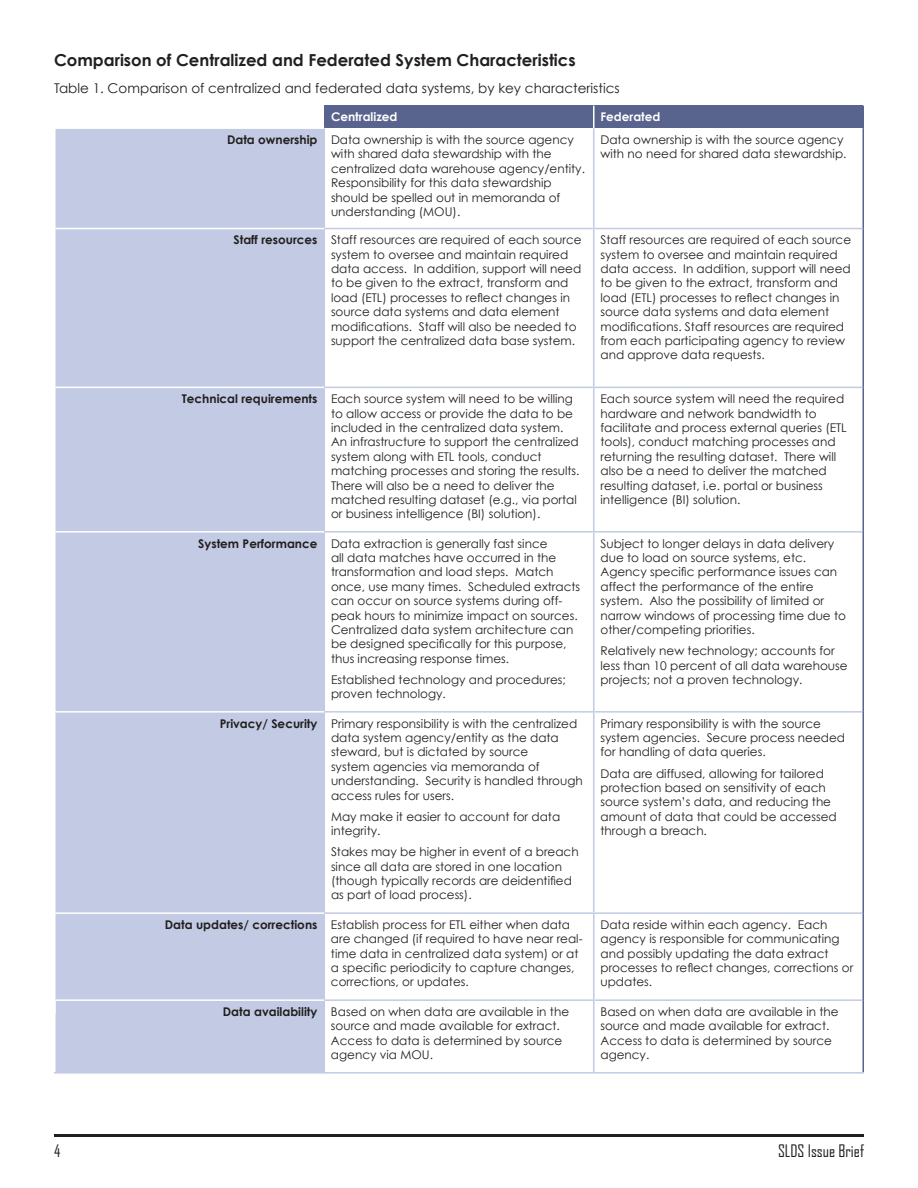
<style>
.page{position:relative;width:918px;height:1188px;background:#fff}
.page>*{position:absolute;margin:0;border:0;box-sizing:border-box;transform-origin:0 0}
.t1{font:700 16.5px "Century Gothic";color:#231f20}
.t2{font:16.5px "Agency FB";color:#231f20}
.t3{font:13.5px "Century Gothic";color:#231f20}
.t4{font:12px/14.4px "Century Gothic";color:#231f20}
.t5{font:700 12px "Century Gothic";color:#231f20}
.t6{font:700 12px "Century Gothic";color:#fff}
</style>
<div class="page">
<div style="left:324px;top:106px;width:270px;height:22px;background:#58648e"></div>
<div style="left:594px;top:106px;width:269px;height:22px;background:#58648e"></div>
<div style="left:55px;top:128px;width:269px;height:101px;background:#c2cbe3"></div>
<div style="left:55px;top:229px;width:269px;height:158px;background:#c2cbe3"></div>
<div style="left:55px;top:387px;width:269px;height:145px;background:#c2cbe3"></div>
<div style="left:55px;top:532px;width:269px;height:180px;background:#c2cbe3"></div>
<div style="left:55px;top:712px;width:269px;height:201px;background:#c2cbe3"></div>
<div style="left:55px;top:913px;width:269px;height:87px;background:#c2cbe3"></div>
<div style="left:55px;top:1000px;width:269px;height:73px;background:#c2cbe3"></div>
<hr style="left:324px;top:387px;width:270px;height:1px;background:#c2cbe3">
<hr style="left:324px;top:531px;width:270px;height:2px;background:#c2cbe3">
<hr style="left:324px;top:711px;width:270px;height:2px;background:#c2cbe3">
<hr style="left:324px;top:912px;width:270px;height:2px;background:#c2cbe3">
<hr style="left:324px;top:999px;width:270px;height:2px;background:#c2cbe3">
<hr style="left:324px;top:1072px;width:270px;height:2px;background:#c2cbe3">
<hr style="left:593px;top:229px;width:1px;height:158px;background:#c2cbe3">
<hr style="left:594px;top:387px;width:269px;height:1px;background:#c2cbe3">
<hr style="left:593px;top:388px;width:1px;height:143px;background:#c2cbe3">
<hr style="left:594px;top:531px;width:269px;height:2px;background:#c2cbe3">
<hr style="left:593px;top:533px;width:1px;height:178px;background:#c2cbe3">
<hr style="left:594px;top:711px;width:269px;height:2px;background:#c2cbe3">
<hr style="left:593px;top:713px;width:1px;height:199px;background:#c2cbe3">
<hr style="left:594px;top:912px;width:269px;height:2px;background:#c2cbe3">
<hr style="left:593px;top:914px;width:1px;height:85px;background:#c2cbe3">
<hr style="left:594px;top:999px;width:269px;height:2px;background:#c2cbe3">
<hr style="left:593px;top:1001px;width:1px;height:71px;background:#c2cbe3">
<hr style="left:594px;top:1072px;width:270px;height:2px;background:#c2cbe3">
<hr style="left:862px;top:229px;width:2px;height:158px;background:#58648e">
<hr style="left:862px;top:387px;width:2px;height:145px;background:#58648e">
<hr style="left:862px;top:532px;width:2px;height:180px;background:#58648e">
<hr style="left:862px;top:712px;width:2px;height:201px;background:#58648e">
<hr style="left:862px;top:913px;width:2px;height:87px;background:#58648e">
<hr style="left:862px;top:1000px;width:2px;height:72px;background:#58648e">
<hr style="left:54px;top:229px;width:2px;height:158px;background:#fff">
<hr style="left:54px;top:387px;width:270px;height:1px;background:#fff">
<hr style="left:54px;top:388px;width:2px;height:143px;background:#fff">
<hr style="left:54px;top:531px;width:270px;height:2px;background:#fff">
<hr style="left:54px;top:533px;width:2px;height:178px;background:#fff">
<hr style="left:54px;top:711px;width:270px;height:2px;background:#fff">
<hr style="left:54px;top:713px;width:2px;height:199px;background:#fff">
<hr style="left:54px;top:912px;width:270px;height:2px;background:#fff">
<hr style="left:54px;top:914px;width:2px;height:85px;background:#fff">
<hr style="left:593px;top:128px;width:1px;height:100px;background:#c2cbe3">
<hr style="left:324px;top:228px;width:270px;height:1px;background:#c2cbe3">
<hr style="left:594px;top:228px;width:269px;height:1px;background:#c2cbe3">
<hr style="left:862px;top:128px;width:2px;height:101px;background:#58648e">
<svg style="left:593px;top:106px;width:1px;height:22px"></svg>
<hr style="left:862px;top:106px;width:2px;height:22px;background:#58648e">
<hr style="left:54px;top:129px;width:2px;height:99px;background:#fff">
<hr style="left:54px;top:228px;width:270px;height:1px;background:#fff">
<hr style="left:54px;top:999px;width:270px;height:2px;background:#fff">
<hr style="left:54px;top:1001px;width:2px;height:71px;background:#fff">
<hr style="left:54px;top:1072px;width:270px;height:2px;background:#c2cbe3">
<hr style="left:54px;top:127px;width:270px;height:2px;background:#fff">
<hr style="left:54px;top:1134px;width:810px;height:3px;background:#231f20">
<h2 class="t1" style="left:54px;top:50px;width:523px">Comparison of Centralized and Federated System Characteristics</h2>
<p class="t3" style="left:54px;top:80px;width:567px">Table 1. Comparison of centralized and federated data systems, by key characteristics</p>
<p class="t5" style="left:227px;top:132px;width:92px">Data ownership</p>
<p class="t6" style="left:331px;top:110px;width:68px">Centralized</p>
<p class="t6" style="left:600px;top:110px;width:61px">Federated</p>
<p class="t4" style="left:331px;top:132px;width:256px">Data ownership is with the source agency with shared data stewardship with the centralized data warehouse agency/entity.<br>Responsibility for this data stewardship should be spelled out in memoranda of understanding (MOU).</p>
<p class="t4" style="left:600px;top:132px;width:248px">Data ownership is with the source agency with no need for shared data stewardship.</p>
<p class="t5" style="left:234px;top:232px;width:85px">Staff resources</p>
<p class="t4" style="left:331px;top:233px;width:252px">Staff resources are required of each source</p>
<p class="t4" style="left:600px;top:233px;width:252px">Staff resources are required of each source</p>
<p class="t4" style="left:331px;top:247px;width:239px">system to oversee and maintain required</p>
<p class="t4" style="left:600px;top:247px;width:239px">system to oversee and maintain required</p>
<p class="t4" style="left:331px;top:261px;width:252px">data access. In addition, support will need</p>
<p class="t4" style="left:600px;top:261px;width:252px">data access. In addition, support will need</p>
<p class="t4" style="left:331px;top:276px;width:239px">to be given to the extract, transform and</p>
<p class="t4" style="left:600px;top:276px;width:239px">to be given to the extract, transform and</p>
<p class="t4" style="left:331px;top:290px;width:241px">load (ETL) processes to reflect changes in</p>
<p class="t4" style="left:600px;top:290px;width:241px">load (ETL) processes to reflect changes in</p>
<p class="t4" style="left:331px;top:305px;width:230px">source data systems and data element</p>
<p class="t4" style="left:600px;top:305px;width:230px">source data systems and data element</p>
<p class="t4" style="left:331px;top:319px;width:247px">modifications. Staff will also be needed to</p>
<p class="t4" style="left:600px;top:319px;width:245px">modifications. Staff resources are required</p>
<p class="t4" style="left:331px;top:333px;width:246px">support the centralized data base system.</p>
<p class="t4" style="left:600px;top:333px;width:246px">from each participating agency to review and approve data requests.</p>
<p class="t5" style="left:182px;top:391px;width:137px">Technical requirements</p>
<p class="t4" style="left:331px;top:391px;width:250px">Each source system will need to be willing to allow access or provide the data to be included in the centralized data system.<br>An infrastructure to support the centralized system along with ETL tools, conduct matching processes and storing the results.<br>There will also be a need to deliver the matched resulting dataset (e.g., via portal or business intelligence (BI) solution).</p>
<p class="t4" style="left:600px;top:391px;width:248px">Each source system will need the required hardware and network bandwidth to facilitate and process external queries (ETL tools), conduct matching processes and returning the resulting dataset. There will also be a need to deliver the matched resulting dataset, i.e. portal or business intelligence (BI) solution.</p>
<p class="t4" style="left:331px;top:536px;width:251px">Data extraction is generally fast since<br>all data matches have occurred in the transformation and load steps. Match once, use many times. Scheduled extracts can occur on source systems during off&shy;peak hours to minimize impact on sources.<br>Centralized data system architecture can be designed specifically for this purpose, thus increasing response times.</p>
<p class="t4" style="left:600px;top:536px;width:247px">Subject to longer delays in data delivery due to load on source systems, etc.<br>Agency specific performance issues can affect the performance of the entire system. Also the possibility of limited or narrow windows of processing time due to other/competing priorities.</p>
<p class="t5" style="left:198px;top:536px;width:121px">System Performance</p>
<p class="t4" style="left:600px;top:643px;width:249px">Relatively new technology; accounts for less than 10 percent of all data warehouse</p>
<p class="t5" style="left:220px;top:716px;width:99px">Privacy/ Security</p>
<p class="t4" style="left:331px;top:672px;width:236px">Established technology and procedures; proven technology.</p>
<p class="t4" style="left:600px;top:672px;width:203px">projects; not a proven technology.</p>
<p class="t4" style="left:331px;top:716px;width:253px">Primary responsibility is with the centralized data system agency/entity as the data steward, but is dictated by source<br>system agencies via memoranda of understanding. Security is handled through access rules for users.</p>
<p class="t4" style="left:600px;top:716px;width:246px">Primary responsibility is with the source system agencies. Secure process needed for handling of data queries.</p>
<p class="t4" style="left:600px;top:766px;width:232px">Data are diffused, allowing for tailored protection based on sensitivity of each source system’s data, and reducing the</p>
<p class="t4" style="left:331px;top:809px;width:231px">May make it easier to account for data integrity.</p>
<p class="t4" style="left:331px;top:845px;width:249px">Stakes may be higher in event of a breach since all data are stored in one location (though typically records are deidentified as part of load process).</p>
<p class="t4" style="left:600px;top:809px;width:238px">amount of data that could be accessed through a breach.</p>
<p class="t5" style="left:165px;top:917px;width:154px">Data updates/ corrections</p>
<p class="t4" style="left:331px;top:917px;width:253px">Establish process for ETL either when data are changed (if required to have near real&shy;time data in centralized data system) or at a specific periodicity to capture changes, corrections, or updates.</p>
<p class="t4" style="left:600px;top:917px;width:254px">Data reside within each agency. Each agency is responsible for communicating and possibly updating the data extract processes to reflect changes, corrections or updates.</p>
<p class="t5" style="left:223px;top:1004px;width:96px">Data availability</p>
<p class="t4" style="left:331px;top:1004px;width:240px">Based on when data are available in the source and made available for extract.<br>Access to data is determined by source agency via MOU.</p>
<p class="t4" style="left:600px;top:1004px;width:240px">Based on when data are available in the source and made available for extract.<br>Access to data is determined by source agency.</p>
<h1 class="t2" style="left:54px;top:1141px;width:8px">4</h1>
<h1 class="t2" style="left:778px;top:1141px;width:87px">SLDS Issue Brief</h1>
</div>
